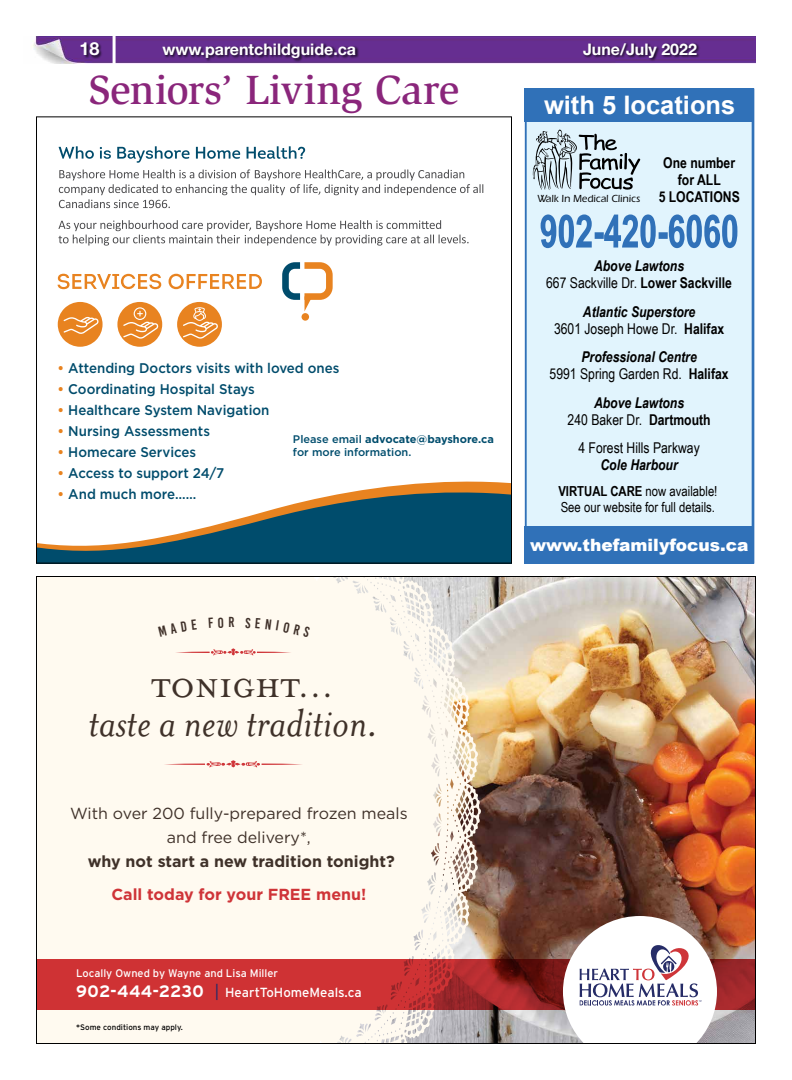
<style>
.page{position:relative;width:792px;height:1080px;background:#fff}
.page>*{position:absolute;margin:0;border:0;box-sizing:border-box;transform-origin:0 0}
.t1{font:italic 44.8px "Mrs Eaves OT";color:#3f3129}
.t2{font:500 42px "Slimbach Std";letter-spacing:-.005em;color:#8a267b}
.t3{font:41.1px "Mrs Eaves All Small Caps OT";color:#3f3129}
.t4{font:700 25.5px "Arial";color:#fff}
.t5{font:700 18px "Helvetica Neue LT Std";color:#fff}
.t6{font:900 17px "Arial";color:#fff}
.t7{font:16px/24px "Gotham";color:#3f3129;text-align:center}
.t8{font:700 16px "Helvetica Neue LT Std";color:#fff}
.t9{font:700 16px "Gotham";color:#3f3129}
.t10{font:700 16px "Gotham";color:#cf3438}
.t11{font:14.9px/17px "Arial Narrow";color:#000;text-align:center}
.t12{font:italic 700 14.9px/17px "Arial Narrow";color:#000;text-align:center}
.t13{font:700 14.9px/17px "Arial Narrow";color:#000;text-align:center}
.t14{font:14.5px "Bebas Kai";color:#3f3029}
.t15{font:500 14px "Gotham";color:#004c6c;scale:.95 1}
.t16{font:13.8px/15.9px "Arial Narrow";color:#000}
.t17{font:13.2px "Interstate";color:#fff}
.t18{font:500 11px/13.2px "Gotham";color:#004d6d}
.t19{font:11px "Interstate";color:#fff}
.t20{font:500 10.6px "Itc Eras";color:#000}
.t21{font:8px "Interstate";color:#000}
.s1{font-family:"Gotham HTF";font-weight:700;color:#e88320}
.s2{font-weight:700}
.s3{font-weight:700;font-size:16.5px}
.s4{font-weight:300;font-size:16.5px;color:#272b67}
.s5{font-weight:700;font-style:italic}
.s6{font-weight:400;font-style:normal}
.s7{font-style:normal}
</style>
<div class="page">
<img style="left:31px;top:36px;width:725px;height:27px">
<svg style="left:36px;top:116px;width:476px;height:448px"></svg>
<div style="left:525px;top:122px;width:229px;height:404px;background:#e1f4fd"></div>
<svg style="left:541px;top:214px;width:196px;height:34px;background:#88b2da"></svg>
<svg style="left:532px;top:129px;width:108px;height:61px;background:#aebdc4"></svg>
<div style="left:525px;top:88px;width:229px;height:34px;background:#3071b8"></div>
<div style="left:525px;top:526px;width:229px;height:38px;background:#3071b8"></div>
<img style="left:481px;top:578px;width:273px;height:464px">
<svg style="left:312px;top:578px;width:169px;height:464px;fill:#fffaf0"></svg>
<div style="left:36px;top:576px;width:276px;height:468px;background:#fffaf0"></div>
<svg style="left:38px;top:960px;width:716px;height:50px;background:#bc2d2f"></svg>
<svg style="left:563px;top:916px;width:154px;height:126px"></svg>
<svg style="left:164px;top:760px;width:138px;height:8px"></svg>
<svg style="left:176px;top:648px;width:115px;height:8px"></svg>
<hr style="left:113px;top:36px;width:3px;height:28px;background:#fff">
<div style="left:80px;top:42px;width:23px;height:17px;background:#000;opacity:.75"></div>
<div style="left:162px;top:43px;width:197px;height:19px;background:#000;opacity:.75"></div>
<div style="left:582px;top:42px;width:118px;height:20px;background:#000;opacity:.75"></div>
<p class="t5" style="left:79px;top:38px;width:22px">18</p>
<p class="t8" style="left:162px;top:39px;width:195px">www.parentchildguide.ca</p>
<p class="t8" style="left:583px;top:39px;width:115px">June/July 2022</p>
<h2 class="t2" style="left:89px;top:64px;width:372px">Seniors’ Living Care</h2>
<p class="t15" style="left:58px;top:360px;width:298px"><span class="s1">•</span> Attending Doctors visits with loved ones</p>
<p class="t15" style="left:58px;top:381px;width:209px"><span class="s1">•</span> Coordinating Hospital Stays</p>
<p class="t15" style="left:58px;top:402px;width:225px"><span class="s1">•</span> Healthcare System Navigation</p>
<p class="t15" style="left:58px;top:423px;width:162px"><span class="s1">•</span> Nursing Assessments</p>
<p class="t15" style="left:58px;top:444px;width:147px"><span class="s1">•</span> Homecare Services</p>
<p class="t15" style="left:58px;top:465px;width:177px"><span class="s1">•</span> Access to support 24/7</p>
<p class="t15" style="left:58px;top:486px;width:147px"><span class="s1">•</span> And much more……</p>
<p class="t18" style="left:293px;top:432px;width:202px">Please email <span class="s2">advocate@bayshore.ca </span>for more information.</p>
<p class="t14" style="left:228px;top:615px;width:8px">r</p>
<h3 class="t3" style="left:151px;top:670px;width:184px">tonight…</h3>
<h1 class="t1" style="left:88px;top:699px;width:291px">taste a new tradition.</h1>
<p class="t7" style="left:70px;top:802px;width:339px">With over 200 fully-prepared frozen meals and free delivery*,</p>
<p class="t9" style="left:88px;top:852px;width:309px">why not start a new tradition tonight?</p>
<p class="t10" style="left:111px;top:885px;width:256px">Call today for your FREE menu!</p>
<p class="t19" style="left:76px;top:967px;width:203px">Locally Owned by Wayne and Lisa Miller</p>
<p class="t17" style="left:76px;top:985px;width:287px"><span class="s3">902-444-2230</span> <span class="s4">|</span> HeartToHomeMeals.ca</p>
<p class="t21" style="left:76px;top:1023px;width:108px">*Some conditions may apply.</p>
<h3 class="t4" style="left:544px;top:89px;width:193px">with 5 locations</h3>
<p class="t20" style="left:537px;top:193px;width:104px">Walk In Medical Clinics</p>
<p class="t13" style="left:659px;top:153px;width:83px">One number for ALL<br>5 LOCATIONS</p>
<p class="t11" style="left:546px;top:257px;width:187px"><span class="s5">Above Lawtons<br></span>667 Sackville Dr. <span class="s2">Lower Sackville</span></p>
<p class="t12" style="left:554px;top:302px;width:172px">Atlantic Superstore<br><span class="s6">3601 Joseph Howe Dr.</span> <span class="s7">Halifax</span></p>
<p class="t11" style="left:550px;top:348px;width:181px"><span class="s5">Professional Centre<br></span>5991 Spring Garden Rd. <span class="s2">Halifax</span></p>
<p class="t12" style="left:568px;top:393px;width:145px">Above Lawtons<br><span class="s6">240 Baker Dr.</span> <span class="s7">Dartmouth</span></p>
<p class="t11" style="left:578px;top:439px;width:123px">4 Forest Hills Parkway</p>
<p class="t12" style="left:601px;top:456px;width:79px">Cole Harbour</p>
<p class="t16" style="left:558px;top:483px;width:161px"><span class="s2">VIRTUAL CARE</span> now available!<br>See our website for full details.</p>
<p class="t6" style="left:530px;top:533px;width:220px">www.thefamilyfocus.ca</p>
</div>
